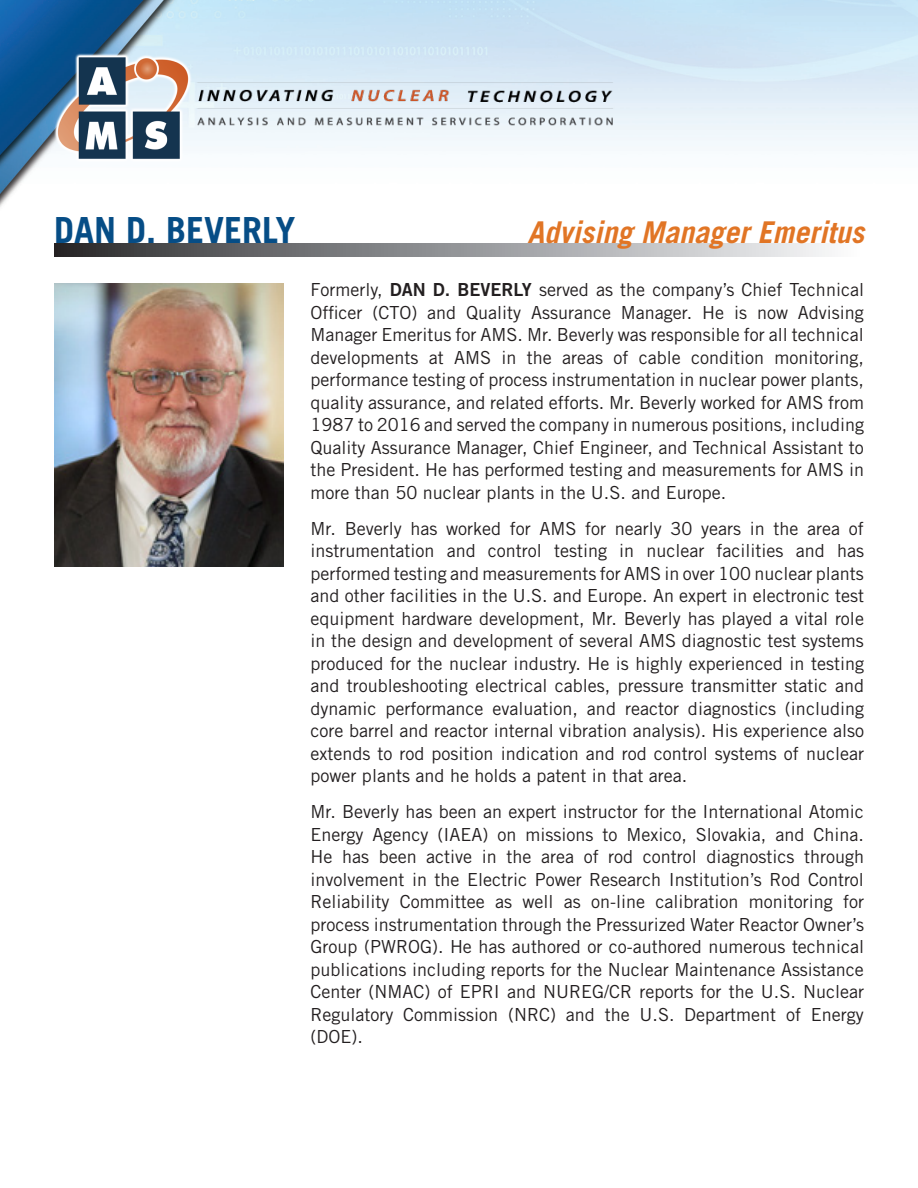
<style>
.page{position:relative;width:918px;height:1188px;background:#fff}
.page>*{position:absolute;margin:0;border:0;box-sizing:border-box;transform-origin:0 0}
.t1{font:700 36px "Trade Gothic LT Std";color:#064d86}
.t2{font:italic 700 30px "Trade Gothic LT Std";color:#e17525}
.t3{font:18px/22.5px "Trade Gothic LT Std";color:#231f20;text-align:justify}
.s1{font-family:"Trade Gothic LT Std Bd 2"}
</style>
<div class="page">
<img style="left:0;top:0;width:918px;height:284px">
<img style="left:196px;top:40px;width:432px;height:111px">
<img style="left:44px;top:46px;width:158px;height:123px">
<svg style="left:54px;top:243px;width:809px;height:13px"></svg>
<img style="left:54px;top:284px;width:230px;height:283px">
<p class="t1" style="left:54px;top:208px;width:243px">DAN D. BEVERLY</p>
<p class="t2" style="left:527px;top:214px;width:338px">Advising Manager Emeritus</p>
<p class="t3" style="left:310px;top:279px;width:555px">Formerly, <span class="s1">DAN D. BEVERLY</span> served as the company’s Chief Technical Officer (CTO) and Quality Assurance Manager. He is now Advising Manager Emeritus for AMS. Mr. Beverly was responsible for all technical developments at AMS in the areas of cable condition monitoring, performance testing of process instrumentation in nuclear power plants, quality assurance, and related efforts. Mr. Beverly worked for AMS from 1987 to 2016 and served the company in numerous positions, including Quality Assurance Manager, Chief Engineer, and Technical Assistant to the President. He has performed testing and measurements for AMS in more than 50 nuclear plants in the U.S. and Europe.</p>
<p class="t3" style="left:310px;top:517px;width:555px">Mr. Beverly has worked for AMS for nearly 30 years in the area of instrumentation and control testing in nuclear facilities and has performed testing and measurements for AMS in over 100 nuclear plants and other facilities in the U.S. and Europe. An expert in electronic test equipment hardware development, Mr. Beverly has played a vital role in the design and development of several AMS diagnostic test systems produced for the nuclear industry. He is highly experienced in testing and troubleshooting electrical cables, pressure transmitter static and dynamic performance evaluation, and reactor diagnostics (including core barrel and reactor internal vibration analysis). His experience also extends to rod position indication and rod control systems of nuclear power plants and he holds a patent in that area.</p>
<p class="t3" style="left:310px;top:801px;width:555px">Mr. Beverly has been an expert instructor for the International Atomic Energy Agency (IAEA) on missions to Mexico, Slovakia, and China.<br>He has been active in the area of rod control diagnostics through involvement in the Electric Power Research Institution’s Rod Control Reliability Committee as well as on-line calibration monitoring for process instrumentation through the Pressurized Water Reactor Owner’s Group (PWROG). He has authored or co-authored numerous technical publications including reports for the Nuclear Maintenance Assistance Center (NMAC) of EPRI and NUREG/CR reports for the U.S. Nuclear Regulatory Commission (NRC) and the U.S. Department of Energy (DOE).</p>
</div>
